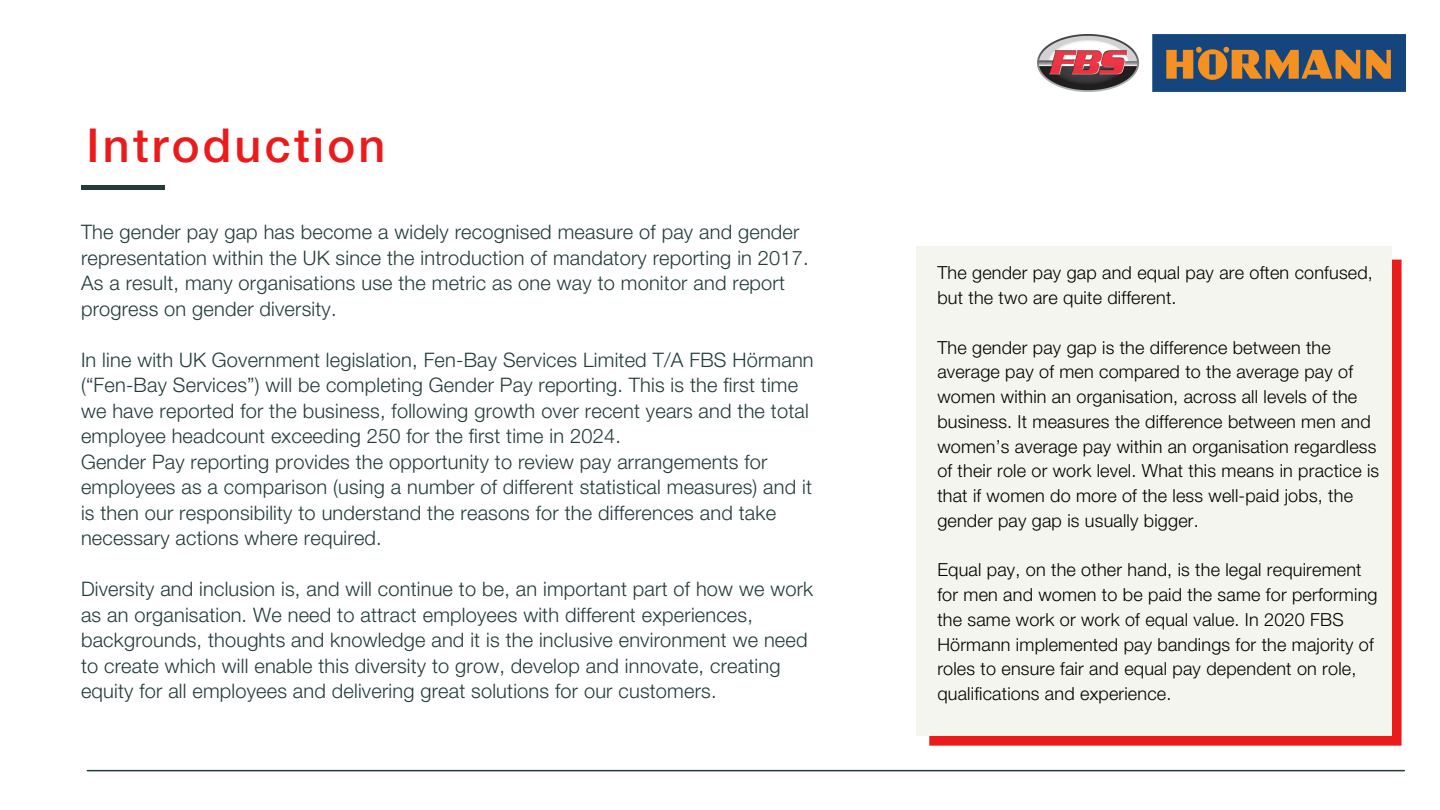
<style>
.page{position:relative;width:1440px;height:810px;background:#fff}
.page>*{position:absolute;margin:0;border:0;box-sizing:border-box;transform-origin:0 0}
.t1{font:500 46.8px "Hoermann Helvetica Neue";letter-spacing:.07em;color:#eb1b1b}
.t2{font:300 20px/25.5px "Hoermann Helvetica Neue";letter-spacing:.01em;color:#243b3b}
.t3{font:300 18px/24.8px "Hoermann Helvetica Neue";letter-spacing:.01em;color:#000}
</style>
<div class="page">
<hr style="left:87px;top:770px;width:1317px;height:1px;background:#243b3b">
<hr style="left:81px;top:186px;width:83px;height:3px;background:#243b3b">
<div style="left:929px;top:259px;width:473px;height:487px;background:#eb1b1b"></div>
<div style="left:916px;top:246px;width:476px;height:490px;background:#f5f5ef"></div>
<img style="left:1037px;top:35px;width:368px;height:56px">
<p class="t1" style="left:87px;top:129px;width:300px">Introduction</p>
<p class="t2" style="left:81px;top:222px;width:729px">The gender pay gap has become a widely recognised measure of pay and gender representation within the UK since the introduction of mandatory reporting in 2017.<br>As a result, many organisations use the metric as one way to monitor and report progress on gender diversity.</p>
<h1 class="t2" style="left:81px;top:350px;width:734px">In line with UK Government legislation, Fen-Bay Services Limited T/A FBS Hörmann (“Fen-Bay Services”) will be completing Gender Pay reporting. This is the first time we have reported for the business, following growth over recent years and the total employee headcount exceeding 250 for the first time in 2024.<br>Gender Pay reporting provides the opportunity to review pay arrangements for employees as a comparison (using a number of different statistical measures) and it is then our responsibility to understand the reasons for the differences and take necessary actions where required.</h1>
<h2 class="t2" style="left:81px;top:579px;width:734px">Diversity and inclusion is, and will continue to be, an important part of how we work as an organisation. We need to attract employees with different experiences, backgrounds, thoughts and knowledge and it is the inclusive environment we need to create which will enable this diversity to grow, develop and innovate, creating equity for all employees and delivering great solutions for our customers.</h2>
<h2 class="t3" style="left:937px;top:263px;width:437px">The gender pay gap and equal pay are often confused, but the two are quite different.</h2>
<h2 class="t3" style="left:937px;top:337px;width:443px">The gender pay gap is the difference between the average pay of men compared to the average pay of women within an organisation, across all levels of the business. It measures the difference between men and women’s average pay within an organisation regardless of their role or work level. What this means in practice is that if women do more of the less well-paid jobs, the gender pay gap is usually bigger.</h2>
<p class="t3" style="left:937px;top:560px;width:442px">Equal pay, on the other hand, is the legal requirement for men and women to be paid the same for performing the same work or work of equal value. In 2020 FBS Hörmann implemented pay bandings for the majority of roles to ensure fair and equal pay dependent on role, qualifications and experience.</p>
</div>
